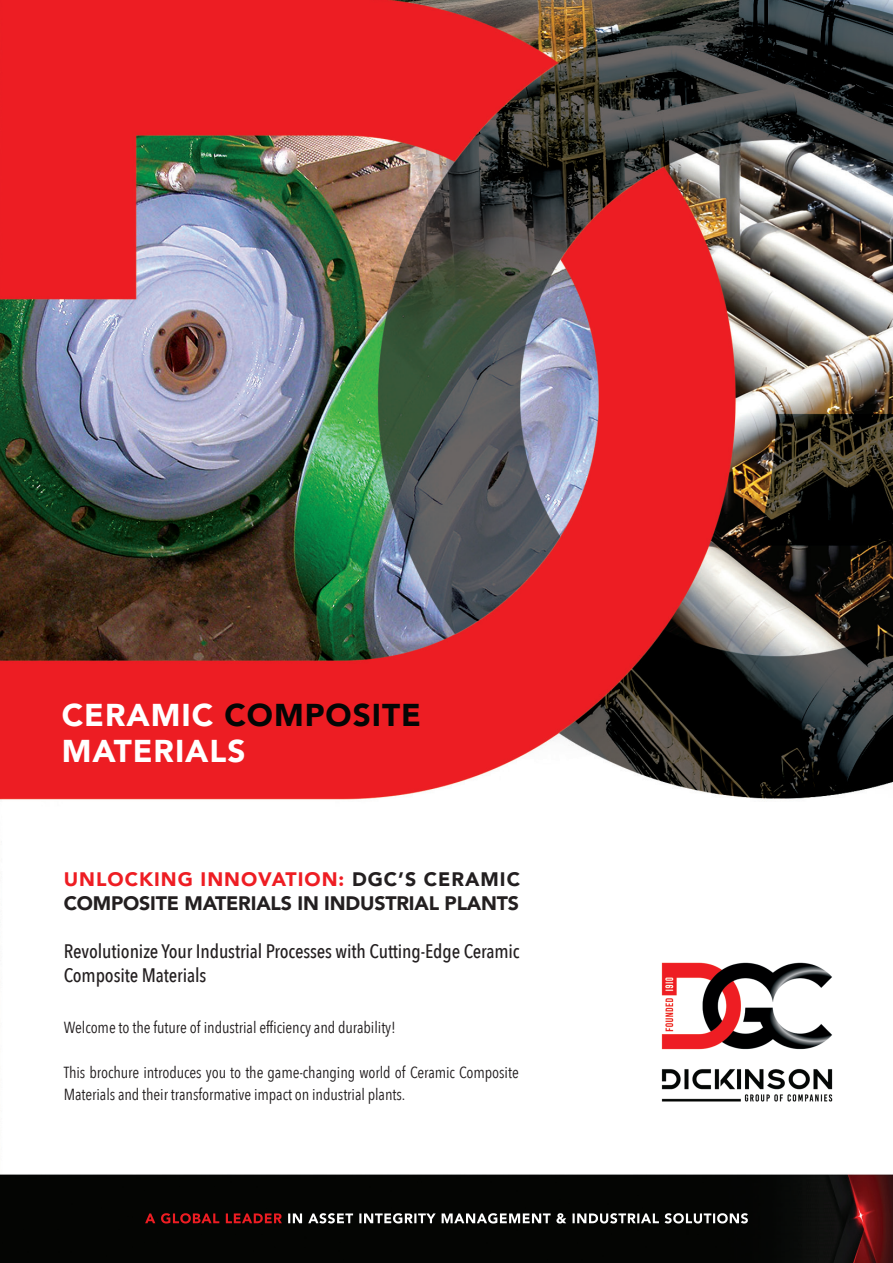
<style>
.page{position:relative;width:893px;height:1263px;background:#fff}
.page>*{position:absolute;margin:0;border:0;box-sizing:border-box;transform-origin:0 0}
.t1{font:900 31.5px "Avenir";letter-spacing:.03em;color:#040605}
.t2{font:900 31.5px "Avenir";letter-spacing:.03em;color:#fff}
.t3{font:500 19.5px "Avenir Next Condensed";letter-spacing:-.005em;color:#231f20}
.t4{font:900 19.5px "Avenir";letter-spacing:-.01em;color:#231f20}
.t5{font:900 19.5px "Avenir";letter-spacing:.05em;color:#ee1d23}
.t6{font:16.05px/22.5px "Avenir Next Condensed";letter-spacing:-.005em;color:#231f20}
.s1{color:#fff}
.s2{color:#231f20}
</style>
<div class="page">
<img style="left:0;top:0;width:893px;height:1263px">
<svg style="left:288px;top:1213px;width:460px;height:10px"></svg>
<svg style="left:145px;top:1213px;width:137px;height:10px"></svg>
<img style="left:656px;top:958px;width:182px;height:147px">
<p class="t1" style="left:62px;top:688px;width:361px"><span class="s1">CERAMIC</span> COMPOSITE</p>
<p class="t2" style="left:62px;top:724px;width:185px">MATERIALS</p>
<p class="t5" style="left:64px;top:862px;width:458px">UNLOCKING INNOVATION: <span class="s2">DGC’S CERAMIC</span></p>
<p class="t4" style="left:64px;top:886px;width:457px">COMPOSITE MATERIALS IN INDUSTRIAL PLANTS</p>
<p class="t3" style="left:64px;top:939px;width:457px">Revolutionize Your Industrial Processes with Cutting-Edge Ceramic</p>
<p class="t3" style="left:64px;top:963px;width:144px">Composite Materials</p>
<p class="t6" style="left:64px;top:1015px;width:334px">Welcome to the future of industrial efficiency and durability!</p>
<p class="t6" style="left:64px;top:1060px;width:456px">This brochure introduces you to the game-changing world of Ceramic Composite<br>Materials and their transformative impact on industrial plants.</p>
</div>
